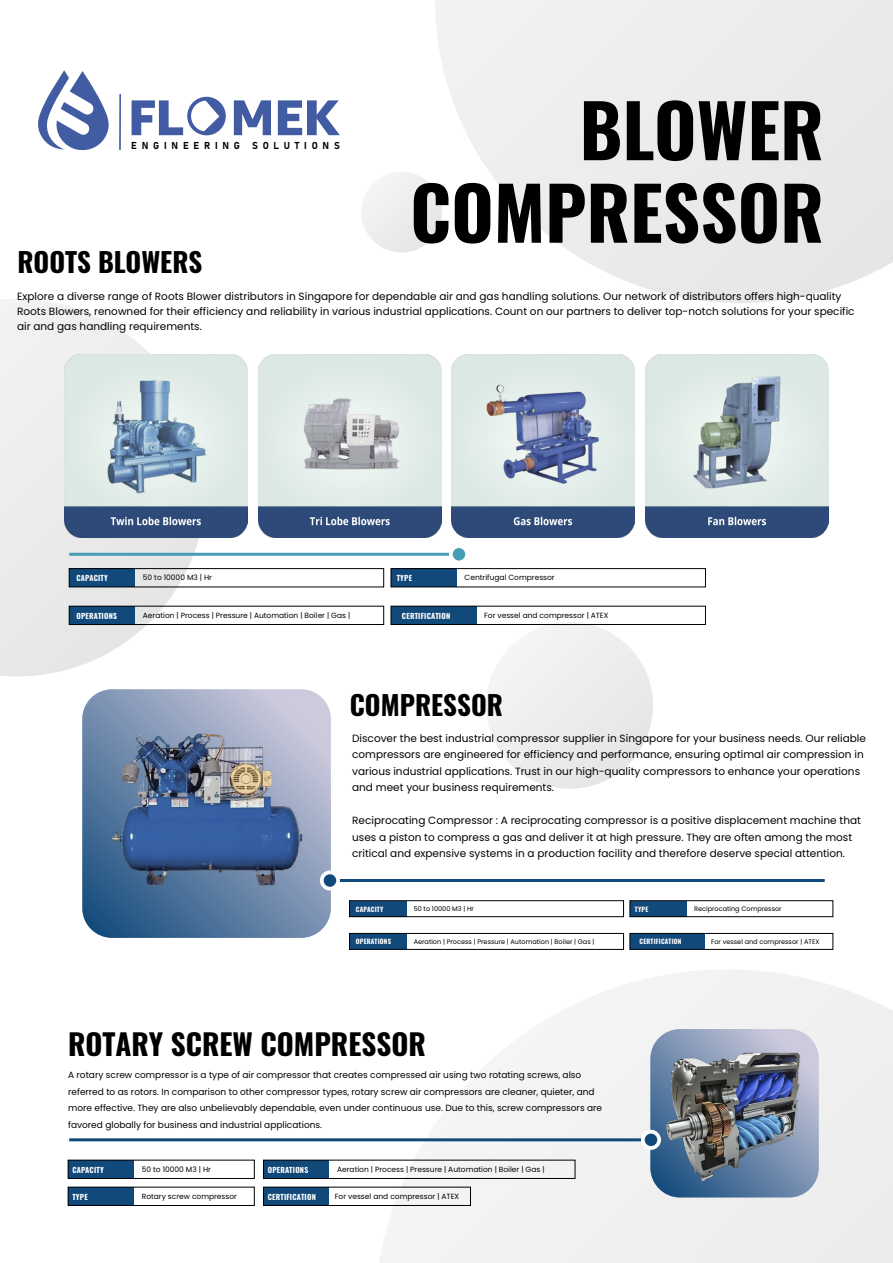
<style>
.page{position:relative;width:893px;height:1263px;background:#fff}
.page>*{position:absolute;margin:0;border:0;box-sizing:border-box;transform-origin:0 0}
.t1{font:700 72.9px/82.5px "Oswald";color:#000;text-align:right}
.t2{font:800 50.1px "Amazon Ember";color:#425ca3}
.t3{font:700 29.1px "Oswald";color:#000}
.t4{font:700 27px "Oswald";color:#000}
.t5{font:10.5px/16.5px "Poppins";color:#000}
.t6{font:9.9px "Bahnschrift";letter-spacing:.5em;color:#000;scale:.96 1}
.t7{font:9px/16.5px "Poppins";color:#000}
.t8{font:7.5px "Poppins";color:#000}
.t9{font:700 7.5px "Oswald";letter-spacing:.03em;color:#fff}
.t10{font:6.6px "Poppins";color:#000}
.t11{font:700 6.6px "Oswald";letter-spacing:.03em;color:#fff}
</style>
<div class="page">
<div style="left:486px;top:622px;width:167px;height:167px;background:#ededed;border-radius:83px"></div>
<svg style="left:379px;top:970px;width:514px;height:293px"></svg>
<svg style="left:0;top:299px;width:206px;height:377px"></svg>
<svg style="left:435px;top:0;width:458px;height:303px"></svg>
<div style="left:361px;top:172px;width:81px;height:81px;background:#ededed;border-radius:40px"></div>
<hr style="left:69px;top:553px;width:390px;height:3px;background:#459fb4">
<svg style="left:449px;top:544px;width:20px;height:20px"></svg>
<div style="left:453px;top:548px;width:12px;height:12px;background:#459fb4;border-radius:50%"></div>
<svg style="left:82px;top:689px;width:249px;height:249px;background:#7b94b3"></svg>
<div style="left:68px;top:1160px;width:65px;height:18px;background:#11497a"></div>
<div style="left:68px;top:1160px;width:187px;height:19px;border:1px solid #000"></div>
<div style="left:68px;top:1187px;width:65px;height:18px;background:#11497a"></div>
<div style="left:68px;top:1187px;width:187px;height:19px;border:1px solid #000"></div>
<div style="left:263px;top:1160px;width:66px;height:18px;background:#11497a"></div>
<div style="left:263px;top:1160px;width:312px;height:19px;border:1px solid #000"></div>
<div style="left:263px;top:1187px;width:66px;height:18px;background:#11497a"></div>
<div style="left:263px;top:1187px;width:208px;height:19px;border:1px solid #000"></div>
<hr style="left:330px;top:879px;width:495px;height:3px;background:#11497a">
<div style="left:320px;top:870px;width:20px;height:20px;background:#fff;border-radius:50%"></div>
<div style="left:324px;top:874px;width:12px;height:13px;background:#11497a;border-radius:50%"></div>
<hr style="left:69px;top:1138px;width:582px;height:3px;background:#11497a">
<svg style="left:641px;top:1130px;width:20px;height:20px"></svg>
<svg style="left:187px;top:97px;width:39px;height:38px"></svg>
<hr style="left:119px;top:94px;width:2px;height:56px;background:#425ca3">
<svg style="left:38px;top:70px;width:71px;height:81px"></svg>
<img style="left:65px;top:355px;width:183px;height:182px">
<img style="left:258px;top:355px;width:183px;height:182px">
<img style="left:452px;top:355px;width:183px;height:182px">
<img style="left:645px;top:355px;width:183px;height:182px">
<div style="left:69px;top:569px;width:66px;height:18px;background:#11497a"></div>
<div style="left:69px;top:568px;width:315px;height:19px;border:1px solid #000"></div>
<div style="left:391px;top:569px;width:65px;height:18px;background:#11497a"></div>
<div style="left:391px;top:568px;width:315px;height:19px;border:1px solid #000"></div>
<div style="left:69px;top:606px;width:66px;height:18px;background:#11497a"></div>
<div style="left:69px;top:606px;width:315px;height:19px;border:1px solid #000"></div>
<div style="left:391px;top:606px;width:86px;height:18px;background:#11497a"></div>
<div style="left:391px;top:606px;width:315px;height:19px;border:1px solid #000"></div>
<div style="left:349px;top:901px;width:57px;height:16px;background:#11497a"></div>
<div style="left:349px;top:900px;width:275px;height:17px;border:1px solid #000"></div>
<div style="left:630px;top:901px;width:57px;height:16px;background:#11497a"></div>
<div style="left:629px;top:900px;width:204px;height:17px;border:1px solid #000"></div>
<div style="left:349px;top:933px;width:57px;height:16px;background:#11497a"></div>
<div style="left:349px;top:933px;width:275px;height:17px;border:1px solid #000"></div>
<div style="left:630px;top:933px;width:74px;height:16px;background:#11497a"></div>
<div style="left:629px;top:933px;width:204px;height:17px;border:1px solid #000"></div>
<img style="left:87px;top:694px;width:239px;height:231px">
<img style="left:646px;top:1029px;width:181px;height:176px">
<h2 class="t2" style="left:128px;top:86px;width:213px">FL MEK</h2>
<p class="t6" style="left:131px;top:138px;width:219px">ENGINEERING SOLUTIONS</p>
<h3 class="t4" style="left:17px;top:244px;width:186px">ROOTS BLOWERS</h3>
<h1 class="t1" style="left:410px;top:92px;width:415px">BLOWER<br>COMPRESSOR</h1>
<p class="t5" style="left:17px;top:289px;width:839px;line-height:15px">Explore a diverse range of Roots Blower distributors in Singapore for dependable air and gas handling solutions. Our network of distributors offers high-quality<br>Roots Blowers, renowned for their efficiency and reliability in various industrial applications. Count on our partners to deliver top-notch solutions for your specific air and gas handling requirements.</p>
<p class="t9" style="left:76px;top:573px;width:33px">CAPACITY</p>
<p class="t8" style="left:143px;top:573px;width:71px">50 to 10000 M3 | Hr</p>
<p class="t9" style="left:397px;top:573px;width:17px">TYPE</p>
<p class="t8" style="left:465px;top:573px;width:92px">Centrifugal Compressor</p>
<p class="t9" style="left:76px;top:610px;width:42px">OPERATIONS</p>
<p class="t8" style="left:143px;top:611px;width:209px">Aeration | Process | Pressure | Automation | Boiler | Gas |</p>
<p class="t9" style="left:402px;top:610px;width:50px">CERTIFICATION</p>
<p class="t8" style="left:484px;top:611px;width:126px">For vessel and compressor | ATEX</p>
<h3 class="t4" style="left:350px;top:686px;width:155px">COMPRESSOR</h3>
<p class="t5" style="left:352px;top:730px;width:515px">Discover the best industrial compressor supplier in Singapore for your business needs. Our reliable compressors are engineered for efficiency and performance, ensuring optimal air compression in various industrial applications. Trust in our high-quality compressors to enhance your operations and meet your business requirements.</p>
<p class="t5" style="left:352px;top:812px;width:510px">Reciprocating Compressor : A reciprocating compressor is a positive displacement machine that uses a piston to compress a gas and deliver it at high pressure. They are often among the most critical and expensive systems in a production facility and therefore deserve special attention.</p>
<p class="t11" style="left:356px;top:904px;width:29px">CAPACITY</p>
<p class="t10" style="left:414px;top:905px;width:62px">50 to 10000 M3 | Hr</p>
<p class="t11" style="left:635px;top:904px;width:15px">TYPE</p>
<p class="t10" style="left:694px;top:905px;width:89px">Reciprocating Compressor</p>
<p class="t11" style="left:356px;top:937px;width:37px">OPERATIONS</p>
<p class="t10" style="left:414px;top:937px;width:182px">Aeration | Process | Pressure | Automation | Boiler | Gas |</p>
<p class="t11" style="left:639px;top:937px;width:44px">CERTIFICATION</p>
<p class="t10" style="left:711px;top:937px;width:110px">For vessel and compressor | ATEX</p>
<h3 class="t3" style="left:68px;top:1024px;width:359px">ROTARY SCREW COMPRESSOR</h3>
<p class="t7" style="left:68px;top:1067px;width:535px">A rotary screw compressor is a type of air compressor that creates compressed air using two rotating screws, also referred to as rotors. In comparison to other compressor types, rotary screw air compressors are cleaner, quieter, and more effective. They are also unbelievably dependable, even under continuous use. Due to this, screw compressors are favored globally for business and industrial applications.</p>
<p class="t9" style="left:72px;top:1164px;width:33px">CAPACITY</p>
<p class="t8" style="left:142px;top:1165px;width:71px">50 to 10000 M3 | Hr</p>
<p class="t9" style="left:72px;top:1191px;width:17px">TYPE</p>
<p class="t8" style="left:142px;top:1192px;width:97px">Rotary screw compressor</p>
<p class="t9" style="left:268px;top:1164px;width:42px">OPERATIONS</p>
<p class="t8" style="left:337px;top:1165px;width:209px">Aeration | Process | Pressure | Automation | Boiler | Gas |</p>
<p class="t9" style="left:268px;top:1191px;width:50px">CERTIFICATION</p>
<p class="t8" style="left:335px;top:1192px;width:126px">For vessel and compressor | ATEX</p>
</div>
